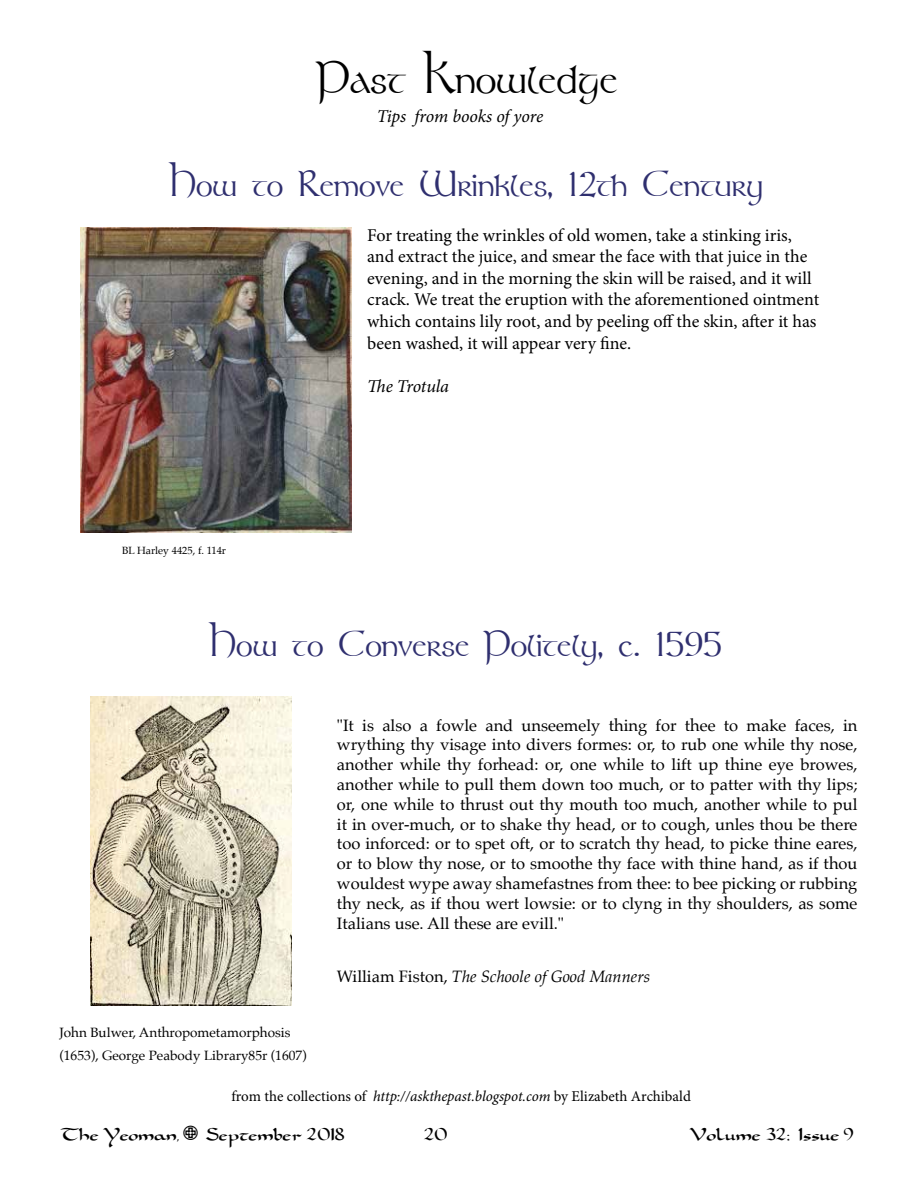
<style>
.page{position:relative;width:918px;height:1188px;background:#fff}
.page>*{position:absolute;margin:0;border:0;box-sizing:border-box;transform-origin:0 0}
.t1{font:45px "Stonehenge";color:#000}
.t2{font:36px "Stonehenge";color:#2f2f6f}
.t3{font:21px "Dorovar FLF Carolus";color:#000}
.t4{font:18px/21.6px "Minion Pro";color:#000}
.t5{font:italic 18px "Minion Pro";letter-spacing:-.01em;color:#000}
.t6{font:16.5px/19.8px "Palatino";color:#000;text-align:justify}
.t7{font:italic 16.5px "Palatino";color:#000}
.t8{font:15px "Minion Pro";color:#000}
.t9{font:13.5px/23.2px "Palatino";color:#000}
.t10{font:10.5px "Palatino";color:#000}
.s1{font-style:normal}
.s2{font-style:italic}
</style>
<div class="page">
<img style="left:81px;top:228px;width:270px;height:304px">
<img style="left:90px;top:696px;width:202px;height:310px">
<h1 class="t1" style="left:317px;top:51px;width:302px">Past Knowledge</h1>
<p class="t5" style="left:377px;top:104px;width:168px">Tips from books of yore</p>
<h2 class="t2" style="left:170px;top:162px;width:595px">How to Remove Wrinkles, 12th Century</h2>
<p class="t10" style="left:122px;top:542px;width:106px">BL Harley 4425, f. 114r</p>
<p class="t4" style="left:367px;top:224px;width:454px">For treating the wrinkles of old women, take a stinking iris, and extract the juice, and smear the face with that juice in the evening, and in the morning the skin will be raised, and it will crack. We treat the eruption with the aforementioned ointment which contains lily root, and by peeling off the skin, after it has been washed, it will appear very fine.</p>
<p class="t5" style="left:367px;top:374px;width:83px">The Trotula</p>
<h2 class="t2" style="left:210px;top:623px;width:514px">How to Converse Politely, c. 1595</h2>
<p class="t6" style="left:337px;top:715px;width:522px">"It is also a fowle and unseemely thing for thee to make faces, in wrything thy visage into divers formes: or, to rub one while thy nose, another while thy forhead: or, one while to lift up thine eye browes, another while to pull them down too much, or to patter with thy lips; or, one while to thrust out thy mouth too much, another while to pul it in over-much, or to shake thy head, or to cough, unles thou be there too inforced: or to spet oft, or to scratch thy head, to picke thine eares, or to blow thy nose, or to smoothe thy face with thine hand, as if thou wouldest wype away shamefastnes from thee: to bee picking or rubbing thy neck, as if thou wert lowsie: or to clyng in thy shoulders, as some Italians use. All these are evill."</p>
<p class="t9" style="left:59px;top:1021px;width:249px">John Bulwer, Anthropometamorphosis (1653), George Peabody Library85r (1607)</p>
<p class="t7" style="left:337px;top:962px;width:315px"><span class="s1">William Fiston,</span> The Schoole of Good Manners</p>
<p class="t8" style="left:231px;top:1086px;width:461px">from the collections of <span class="s2">http://askthepast.blogspot.com</span> by Elizabeth Archibald</p>
<p class="t3" style="left:61px;top:1123px;width:286px">The Yeoman, •• September 2018</p>
<p class="t3" style="left:424px;top:1123px;width:25px">20</p>
<p class="t3" style="left:690px;top:1123px;width:166px">Volume 32: Issue 9</p>
</div>
